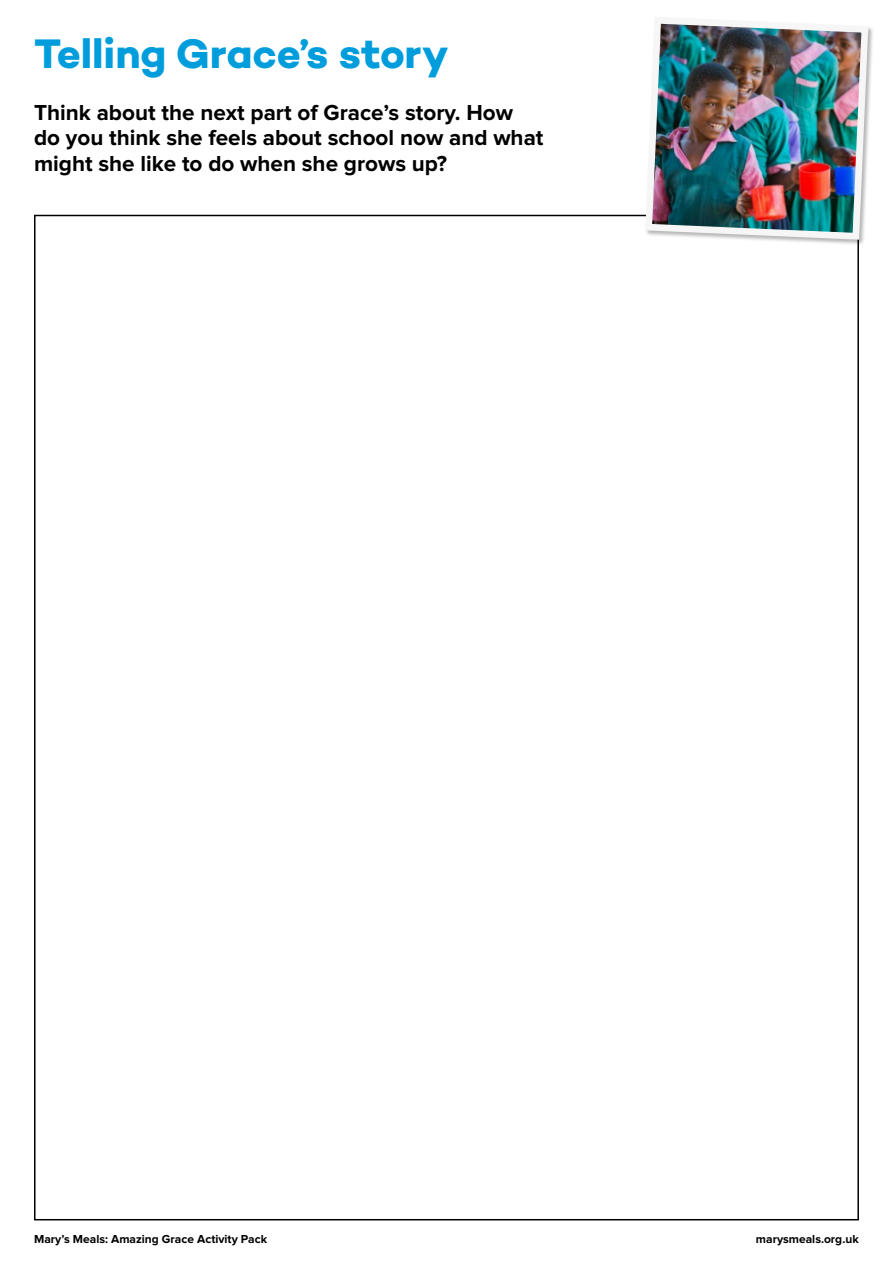
<style>
.page{position:relative;width:893px;height:1263px;background:#fff}
.page>*{position:absolute;margin:0;border:0;box-sizing:border-box;transform-origin:0 0}
.t1{font:700 42px "Campton";color:#009ddc}
.t2{font:700 22.5px/25.5px "Proxima Nova";color:#000}
.t3{font:700 12px "Proxima Nova";color:#000}
</style>
<div class="page">
<img style="left:642px;top:23px;width:230px;height:220px">
<h1 class="t1" style="left:34px;top:26px;width:416px">Telling Grace’s story</h1>
<p class="t2" style="left:34px;top:101px;width:511px">Think about the next part of Grace’s story. How do you think she feels about school now and what might she like to do when she grows up?</p>
<p class="t3" style="left:34px;top:1233px;width:234px">Mary’s Meals: Amazing Grace Activity Pack</p>
<p class="t3" style="left:756px;top:1233px;width:104px">marysmeals.org.uk</p>
</div>
